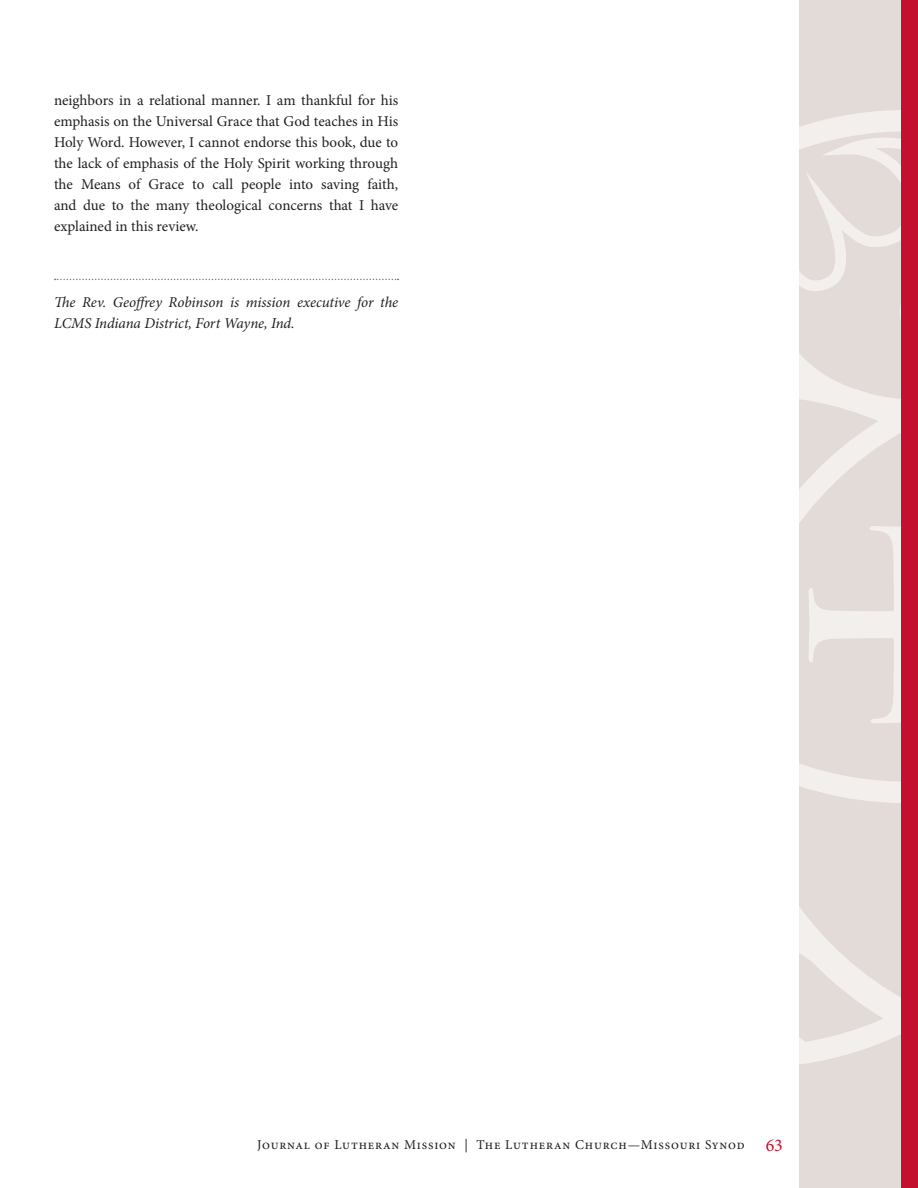
<style>
.page{position:relative;width:918px;height:1188px;background:#fff}
.page>*{position:absolute;margin:0;border:0;box-sizing:border-box;transform-origin:0 0}
.t1{font:15px/21px "Minion Pro";letter-spacing:-.01em;color:#231f20;text-align:justify}
.end_para{font:italic 15px/21px "Minion Pro";letter-spacing:-.005em;color:#231f20}
.t2{font:13.5px "Minion Pro";letter-spacing:.06em;color:#231f20}
.s1{font-size:18px;color:#c3102f}
</style>
<div class="page">
<div style="left:799px;top:0;width:119px;height:1188px;background:#e2dbd7"></div>
<svg style="left:799px;top:108px;width:103px;height:960px"></svg>
<div style="left:902px;top:0;width:16px;height:1188px;background:#c3102f"></div>
<svg style="left:55px;top:279px;width:344px;height:1px"></svg>
<p class="t1" style="left:54px;top:90px;width:346px">neighbors in a relational manner. I am thankful for his emphasis on the Universal Grace that God teaches in His Holy Word. However, I cannot endorse this book, due to the lack of emphasis of the Holy Spirit working through the Means of Grace to call people into saving faith, and due to the many theological concerns that I have explained in this review.</p>
<p class="end_para" style="left:54px;top:292px;width:346px">The Rev. Geoffrey Robinson is mission executive for the<br>LCMS Indiana District, Fort Wayne, Ind.</p>
<p class="t2" style="left:257px;top:1136px;width:527px">Journal of Lutheran Mission | The Lutheran Church—Missouri Synod <span class="s1">63</span></p>
</div>
